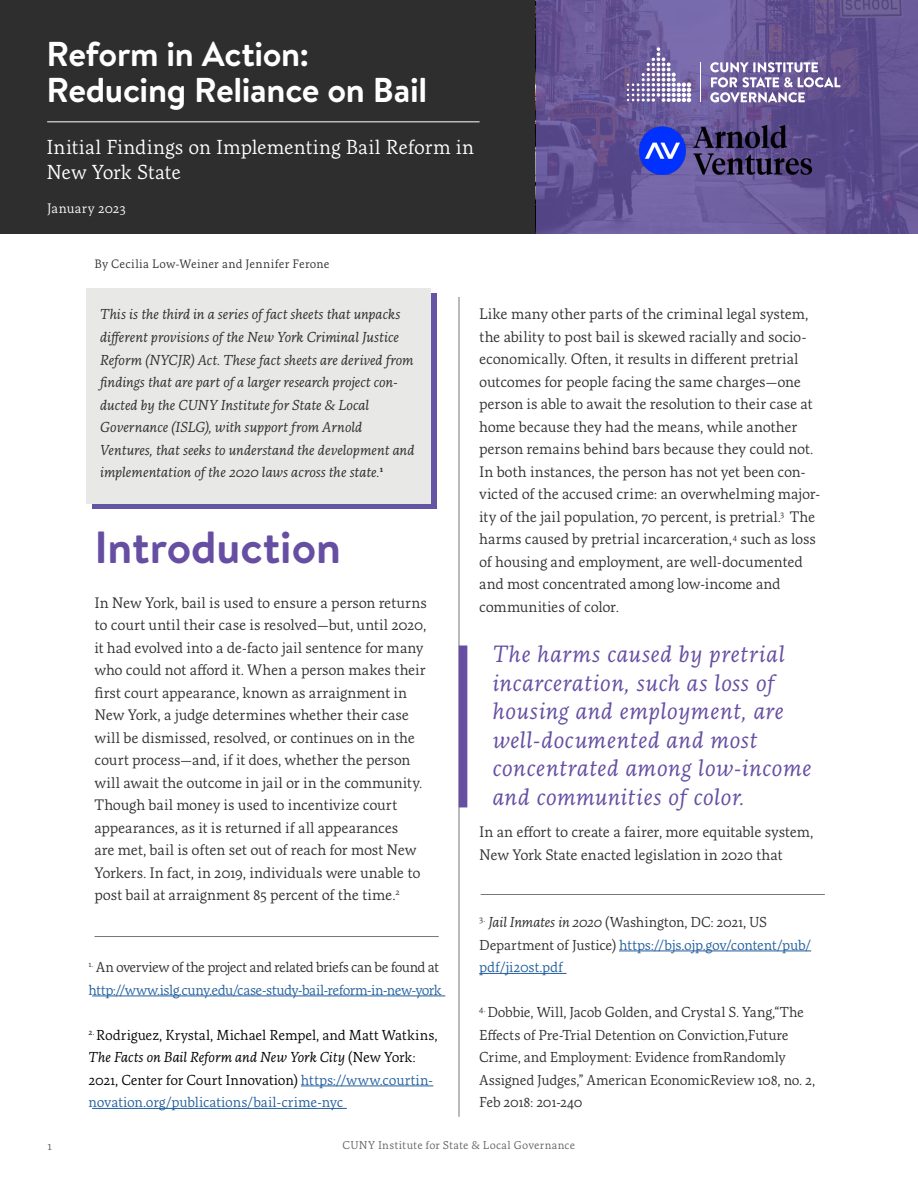
<style>
.page{position:relative;width:918px;height:1188px;background:#fff}
.page>*{position:absolute;margin:0;border:0;box-sizing:border-box;transform-origin:0 0}
.t1{font:700 45px "Brandon Text";color:#664fa3}
.t2{font:700 34.5px/35.8px "Brandon Text";letter-spacing:-.01em;color:#fff}
.t3{font:italic 23.25px/28.5px "Artigo";letter-spacing:.02em;color:#664fa3}
.t4{font:19.95px/25px "Artigo";letter-spacing:-.005em;color:#fff}
.t5{font:15px/22.5px "Artigo";letter-spacing:-.015em;color:#2e2e2e}
.t6{font:italic 14.25px/22.5px "Artigo";letter-spacing:-.01em;color:#2e2e2e}
.t7{font:14.25px/22.5px "Artigo";letter-spacing:-.03em;color:#215e9e}
.t8{font:14.25px/22.5px "Artigo";letter-spacing:-.02em;color:#2e2e2e}
.t9{font:14.25px/22.5px "Artigo";letter-spacing:-.01em;color:#000}
.t10{font:13.5px "Artigo";letter-spacing:.015em;color:#fff}
.t11{font:12px "Artigo";letter-spacing:.015em;color:#2e2e2e}
.t12{font:12px "Artigo";color:#626262}
.t13{font:11.25px "Artigo";letter-spacing:.02em;color:#626262}
.s1{color:#2e2e2e}
.s2{font-style:italic}
.s3{color:#215e9e}
.s4{font-style:italic;color:#2e2e2e}
</style>
<div class="page">
<div style="left:0;top:0;width:918px;height:234px;background:#2e2e2e"></div>
<svg style="left:536px;top:0;width:382px;height:234px;background:#655595"></svg>
<hr style="left:47px;top:121px;width:433px;height:1px;background:#fff">
<hr style="left:459px;top:297px;width:1px;height:820px;background:#777">
<svg style="left:627px;top:47px;width:64px;height:55px;background:#8d81b2"></svg>
<hr style="left:700px;top:62px;width:1px;height:40px;background:#fff">
<svg style="left:710px;top:62px;width:130px;height:40px;background:#9488b4"></svg>
<img style="left:639px;top:126px;width:172px;height:48px">
<div style="left:459px;top:645px;width:8px;height:162px;background:#664fa3"></div>
<div style="left:92px;top:293px;width:345px;height:216px;background:#6553a3"></div>
<div style="left:87px;top:288px;width:344px;height:216px;background:#e8e8e6"></div>
<hr style="left:92px;top:996px;width:353px;height:1px;background:#215e9e">
<hr style="left:301px;top:1086px;width:132px;height:1px;background:#215e9e">
<hr style="left:92px;top:1108px;width:255px;height:1px;background:#215e9e">
<hr style="left:94px;top:936px;width:345px;height:1px;background:#777">
<hr style="left:619px;top:951px;width:192px;height:1px;background:#215e9e">
<hr style="left:479px;top:973px;width:88px;height:1px;background:#215e9e">
<hr style="left:481px;top:894px;width:344px;height:1px;background:#777">
<h2 class="t2" style="left:46px;top:35px;width:382px">Reform in Action:<br>Reducing Reliance on Bail</h2>
<h3 class="t4" style="left:46px;top:135px;width:429px">Initial Findings on Implementing Bail Reform in<br>New York State</h3>
<p class="t10" style="left:47px;top:200px;width:80px">January 2023</p>
<p class="t11" style="left:94px;top:257px;width:236px">By Cecilia Low-Weiner and Jennifer Ferone</p>
<p class="t6" style="left:100px;top:303px;width:316px">This is the third in a series of fact sheets that unpacks different provisions of the New York Criminal Justice Reform (NYCJR) Act. These fact sheets are derived from findings that are part of a larger research project con&shy;ducted by the CUNY Institute for State &amp; Local Governance (ISLG), with support from Arnold Ventures, that seeks to understand the development and implementation of the 2020 laws across the state.<sup>1</sup></p>
<h1 class="t1" style="left:94px;top:516px;width:248px">Introduction</h1>
<p class="t5" style="left:94px;top:591px;width:334px">In New York, bail is used to ensure a person returns to court until their case is resolved—but, until 2020, it had evolved into a de-facto jail sentence for many who could not afford it. When a person makes their first court appearance, known as arraignment in New York, a judge determines whether their case will be dismissed, resolved, or continues on in the court process—and, if it does, whether the person will await the outcome in jail or in the community.<br>Though bail money is used to incentivize court appearances, as it is returned if all appearances<br>are met, bail is often set out of reach for most New Yorkers. In fact, in 2019, individuals were unable to post bail at arraignment 85 percent of the time.<sup>2</sup></p>
<p class="t7" style="left:88px;top:956px;width:355px"><sup>1.</sup> <span class="s1">An overview of the project and related briefs can be found at </span>http://www.islg.cuny.edu/case-study-bail-reform-in-new-york</p>
<p class="t9" style="left:88px;top:1023px;width:351px"><sup>2.</sup> Rodriguez, Krystal, Michael Rempel, and Matt Watkins, <span class="s2">The Facts on Bail Reform and New York City</span> (New York:<br>2021, Center for Court Innovation) <span class="s3">https://www.courtin&shy;novation.org/publications/bail-crime-nyc</span></p>
<p class="t5" style="left:479px;top:303px;width:343px">Like many other parts of the criminal legal system, the ability to post bail is skewed racially and socio&shy;economically. Often, it results in different pretrial outcomes for people facing the same charges—one person is able to await the resolution to their case at home because they had the means, while another person remains behind bars because they could not.<br>In both instances, the person has not yet been con&shy;victed of the accused crime: an overwhelming major&shy;ity of the jail population, 70 percent, is pretrial.<sup>3</sup> The harms caused by pretrial incarceration,<sup>4</sup> such as loss of housing and employment, are well-documented and most concentrated among low-income and communities of color.</p>
<h3 class="t3" style="left:493px;top:639px;width:321px">The harms caused by pretrial incarceration, such as loss of housing and employment, are well-documented and most concentrated among low-income and communities of color.</h3>
<p class="t5" style="left:479px;top:820px;width:336px">In an effort to create a fairer, more equitable system,<br>New York State enacted legislation in 2020 that</p>
<p class="t7" style="left:479px;top:911px;width:333px"><sup>3</sup><sup>.</sup> <span class="s4">Jail Inmates in 2020</span> <span class="s1">(Washington, DC: 2021, US<br>Department of Justice)</span> https://bjs.ojp.gov/content/pub/ pdf/ji20st.pdf</p>
<p class="t8" style="left:479px;top:1001px;width:338px"><sup>4.</sup> Dobbie, Will, Jacob Golden, and Crystal S. Yang,“The Effects of Pre-Trial Detention on Conviction,Future Crime, and Employment: Evidence fromRandomly Assigned Judges,” American EconomicReview 108, no. 2, Feb 2018: 201-240</p>
<p class="t12" style="left:48px;top:1138px;width:6px">1</p>
<p class="t13" style="left:343px;top:1138px;width:234px">CUNY Institute for State &amp; Local Governance</p>
</div>
